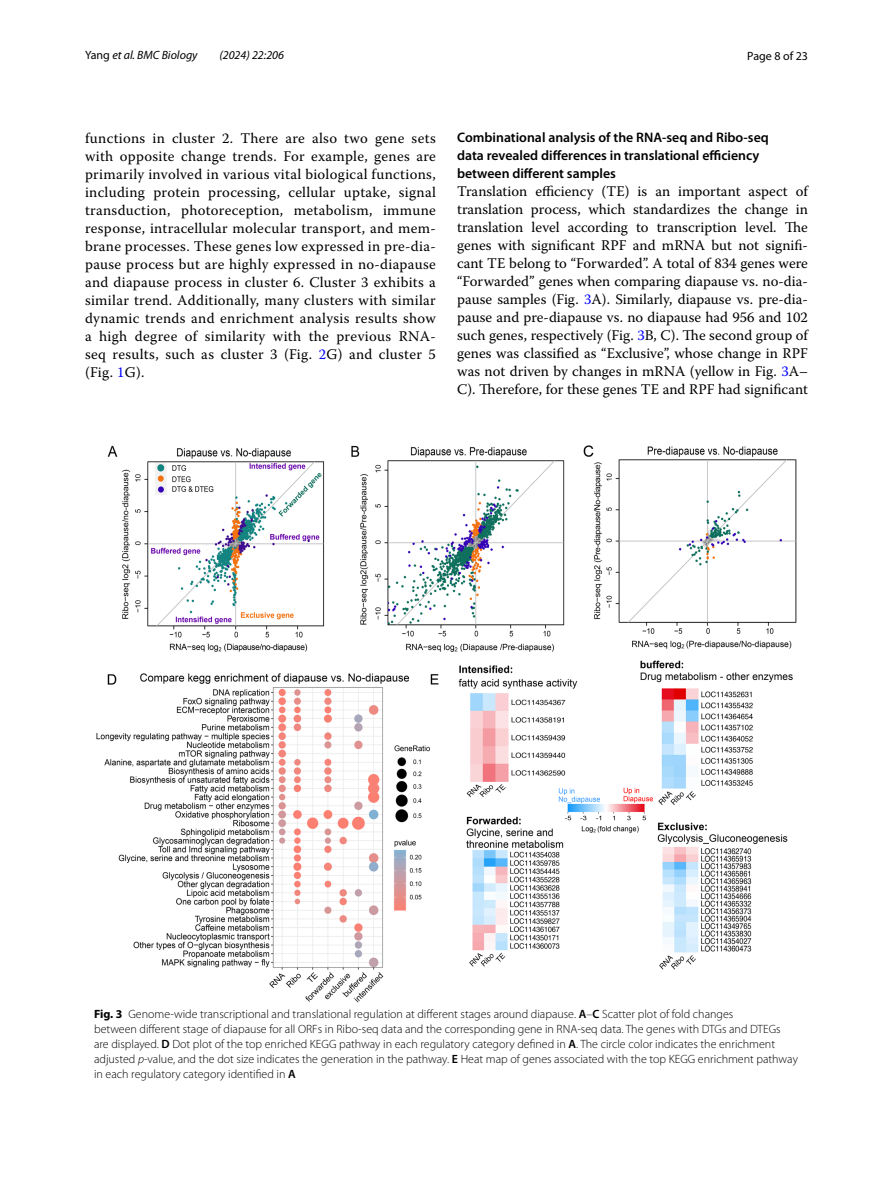
<style>
.page{position:relative;width:893px;height:1187px;background:#fff}
.page>*{position:absolute;margin:0;border:0;box-sizing:border-box;transform-origin:0 0}
.t1{font:14.7px/18px "Warnock Pro";letter-spacing:.01em;color:#000;text-align:justify}
.t2{font:600 13.8px/18px "Myriad Pro";color:#000}
.t3{font:300 12px/15px "Myriad Pro";color:#000}
.t4{font:italic 12px "Myriad Pro";color:#000}
.t5{font:12px "Myriad Pro";color:#000}
.s1{font-style:normal}
.s2{color:#00f}
.s3{font-weight:700}
.s4{font-weight:600}
.s5{font-style:italic}
</style>
<div class="page">
<img style="left:96px;top:445px;width:701px;height:557px">
<p class="t4" style="left:85px;top:48px;width:114px"><span class="s1">Yang</span> et al. BMC Biology</p>
<p class="t4" style="left:219px;top:48px;width:66px">(2024) 22:206</p>
<p class="t5" style="left:747px;top:48px;width:62px">Page 8 of 23</p>
<p class="t1" style="left:85px;top:128px;width:352px">functions in cluster 2. There are also two gene sets with opposite change trends. For example, genes are primarily involved in various vital biological functions, including protein processing, cellular uptake, signal transduction, photoreception, metabolism, immune response, intracellular molecular transport, and mem&shy;brane processes. These genes low expressed in pre-dia&shy;pause process but are highly expressed in no-diapause and diapause process in cluster 6. Cluster 3 exhibits a similar trend. Additionally, many clusters with similar dynamic trends and enrichment analysis results show a high degree of similarity with the previous RNA&shy;seq results, such as cluster 3 (Fig. <span class="s2">2</span>G) and cluster 5 (Fig. <span class="s2">1</span>G).</p>
<p class="t2" style="left:457px;top:128px;width:313px">Combinational analysis of the RNA‑seq and Ribo‑seq data revealed differences in translational efficiency between different samples</p>
<p class="t1" style="left:457px;top:182px;width:352px">Translation efficiency (TE) is an important aspect of translation process, which standardizes the change in translation level according to transcription level. The genes with significant RPF and mRNA but not signifi&shy;cant TE belong to “Forwarded”. A total of 834 genes were “Forwarded” genes when comparing diapause vs. no-dia&shy;pause samples (Fig. <span class="s2">3</span>A). Similarly, diapause vs. pre-dia&shy;pause and pre-diapause vs. no diapause had 956 and 102 such genes, respectively (Fig. <span class="s2">3</span>B, C). The second group of genes was classified as “Exclusive”, whose change in RPF was not driven by changes in mRNA (yellow in Fig. <span class="s2">3</span>A– C). Therefore, for these genes TE and RPF had significant</p>
<p class="t3" style="left:94px;top:1006px;width:705px"><span class="s3">Fig. 3</span> Genome-wide transcriptional and translational regulation at different stages around diapause. <span class="s4">A</span>–<span class="s4">C</span> Scatter plot of fold changes<br>between different stage of diapause for all ORFs in Ribo-seq data and the corresponding gene in RNA-seq data. The genes with DTGs and DTEGs are displayed. <span class="s4">D</span> Dot plot of the top enriched KEGG pathway in each regulatory category defined in <span class="s4">A</span>. The circle color indicates the enrichment adjusted <span class="s5">p</span>-value, and the dot size indicates the generation in the pathway. <span class="s4">E</span> Heat map of genes associated with the top KEGG enrichment pathway in each regulatory category identified in <span class="s4">A</span></p>
</div>
